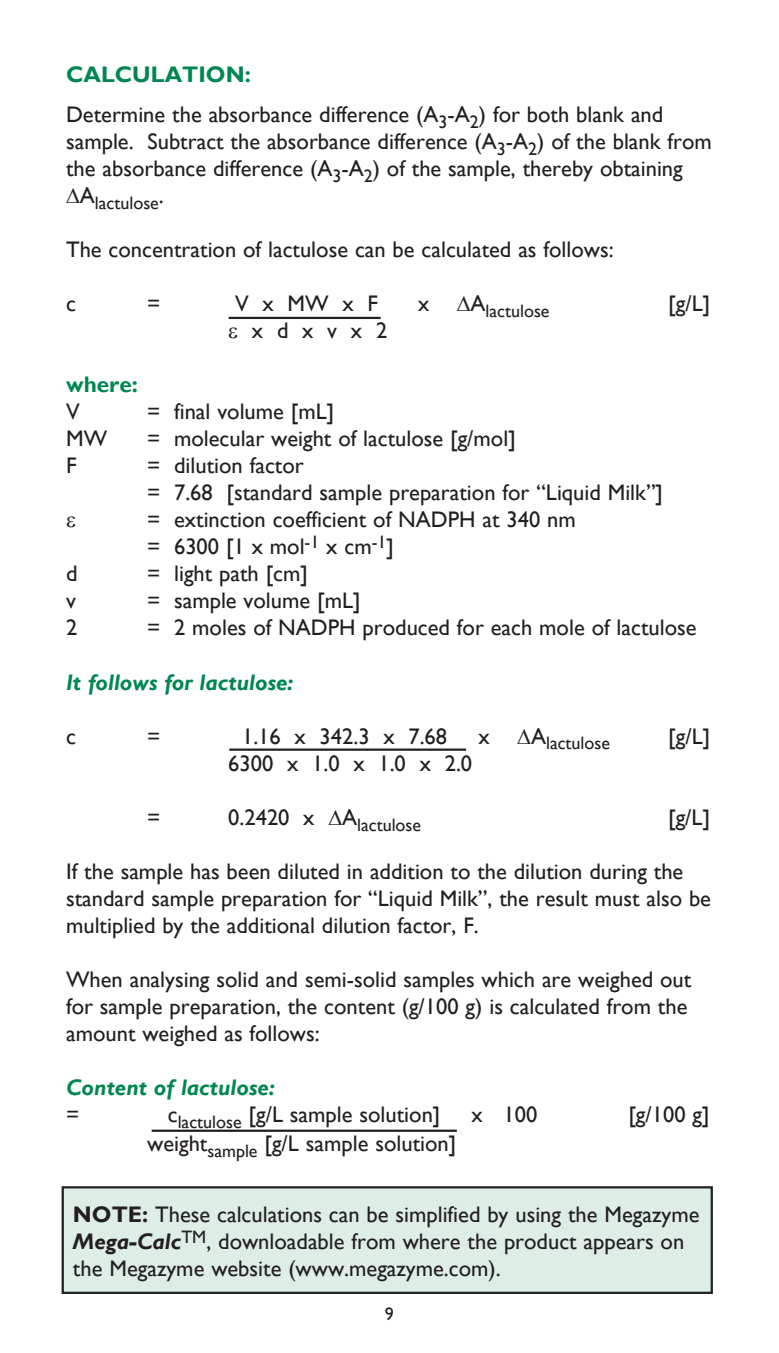
<style>
.page{position:relative;width:779px;height:1353px;background:#fff}
.page>*{position:absolute;margin:0;border:0;box-sizing:border-box;transform-origin:0 0}
.t1{font:22.5px/27px "Gill Sans";color:#231f20}
.t2{font:italic 700 22.5px "Gill Sans";color:#008751}
.t3{font:700 22.5px "Gill Sans";color:#008751}
.t4{font:18px "Gill Sans";color:#231f20}
.s1{font-weight:700}
.s2{font-weight:700;font-style:italic}
</style>
<div class="page">
<hr style="left:228px;top:317px;width:152px;height:2px;background:#231f20">
<hr style="left:229px;top:748px;width:237px;height:2px;background:#231f20">
<hr style="left:151px;top:1129px;width:305px;height:2px;background:#231f20">
<div style="left:63px;top:1187px;width:648px;height:105px;background:#deede6"></div>
<div style="left:62px;top:1185px;width:650px;height:108px;border:2px solid #231f20"></div>
<p class="t3" style="left:66px;top:60px;width:186px">CALCULATION:</p>
<p class="t1" style="left:66px;top:101px;width:647px">Determine the absorbance difference (A<sub>3</sub>-A<sub>2</sub>) for both blank and sample. Subtract the absorbance difference (A<sub>3</sub>-A<sub>2</sub>) of the blank from the absorbance difference (A<sub>3</sub>-A<sub>2</sub>) of the sample, thereby obtaining</p>
<p class="t4" style="left:80px;top:192px;width:85px"><sup>A</sup>lactulose<sup>.</sup></p>
<p class="t1" style="left:66px;top:236px;width:548px">The concentration of lactulose can be calculated as follows:</p>
<p class="t1" style="left:66px;top:290px;width:11px">c</p>
<p class="t1" style="left:147px;top:290px;width:15px">=</p>
<p class="t1" style="left:235px;top:290px;width:144px">V x MW x F</p>
<p class="t1" style="left:418px;top:290px;width:13px">x</p>
<p class="t4" style="left:470px;top:300px;width:80px"><sup>A</sup>lactulose</p>
<p class="t1" style="left:667px;top:290px;width:43px">[g/L]</p>
<p class="t1" style="left:252px;top:317px;width:137px">x d x v x 2</p>
<p class="t3" style="left:66px;top:371px;width:73px">where:</p>
<p class="t1" style="left:66px;top:398px;width:15px">V</p>
<p class="t1" style="left:147px;top:398px;width:188px">= final volume [mL]</p>
<p class="t1" style="left:66px;top:425px;width:43px">MW</p>
<p class="t1" style="left:147px;top:425px;width:370px">= molecular weight of lactulose [g/mol]</p>
<p class="t1" style="left:66px;top:452px;width:12px">F</p>
<p class="t1" style="left:147px;top:452px;width:158px">= dilution factor</p>
<p class="t1" style="left:147px;top:479px;width:517px">= 7.68 [standard sample preparation for “Liquid Milk”]</p>
<p class="t1" style="left:147px;top:506px;width:430px">= extinction coefficient of NADPH at 340 nm</p>
<p class="t1" style="left:147px;top:533px;width:248px">= 6300 [1 x mol<sup>-1</sup> x cm<sup>-1</sup>]</p>
<p class="t1" style="left:66px;top:560px;width:13px">d</p>
<p class="t1" style="left:147px;top:560px;width:162px">= light path [cm]</p>
<p class="t1" style="left:66px;top:587px;width:11px">v</p>
<p class="t1" style="left:147px;top:587px;width:215px">= sample volume [mL]</p>
<p class="t1" style="left:66px;top:614px;width:13px">2</p>
<p class="t1" style="left:147px;top:614px;width:550px">= 2 moles of NADPH produced for each mole of lactulose</p>
<p class="t2" style="left:66px;top:668px;width:229px">It follows for lactulose:</p>
<p class="t1" style="left:66px;top:722px;width:11px">c</p>
<p class="t1" style="left:147px;top:722px;width:15px">=</p>
<p class="t1" style="left:242px;top:722px;width:206px">1.16 x 342.3 x 7.68</p>
<p class="t1" style="left:478px;top:722px;width:13px">x</p>
<p class="t4" style="left:530px;top:732px;width:80px"><sup>A</sup>lactulose</p>
<p class="t1" style="left:667px;top:722px;width:43px">[g/L]</p>
<p class="t1" style="left:228px;top:749px;width:245px">6300 x 1.0 x 1.0 x 2.0</p>
<p class="t1" style="left:147px;top:803px;width:15px">=</p>
<p class="t4" style="left:228px;top:813px;width:194px"><sup>0.2420</sup> <sup>x</sup> <sup>A</sup>lactulose</p>
<p class="t1" style="left:667px;top:803px;width:43px">[g/L]</p>
<p class="t1" style="left:66px;top:857px;width:646px">If the sample has been diluted in addition to the dilution during the standard sample preparation for “Liquid Milk”, the result must also be multiplied by the additional dilution factor, F.</p>
<p class="t1" style="left:66px;top:965px;width:626px">When analysing solid and semi-solid samples which are weighed out for sample preparation, the content (g/100 g) is calculated from the amount weighed as follows:</p>
<p class="t2" style="left:66px;top:1073px;width:210px">Content of lactulose:</p>
<p class="t1" style="left:66px;top:1100px;width:15px">=</p>
<p class="t1" style="left:168px;top:1100px;width:274px">c<sub>lactulose</sub> [g/L sample solution]</p>
<p class="t1" style="left:471px;top:1100px;width:67px">x 100</p>
<p class="t1" style="left:628px;top:1100px;width:83px">[g/100 g]</p>
<p class="t1" style="left:147px;top:1130px;width:310px">weight<sub>sample</sub> [g/L sample solution]</p>
<p class="t1" style="left:73px;top:1201px;width:627px"><span class="s1">NOTE:</span> These calculations can be simplified by using the Megazyme</p>
<p class="t1" style="left:73px;top:1228px;width:612px"><span class="s2">Mega-Calc</span><sup>TM</sup>, downloadable from where the product appears on</p>
<p class="t1" style="left:73px;top:1255px;width:429px">the Megazyme website (www.megazyme.com).</p>
<p class="t4" style="left:385px;top:1302px;width:10px">9</p>
</div>
